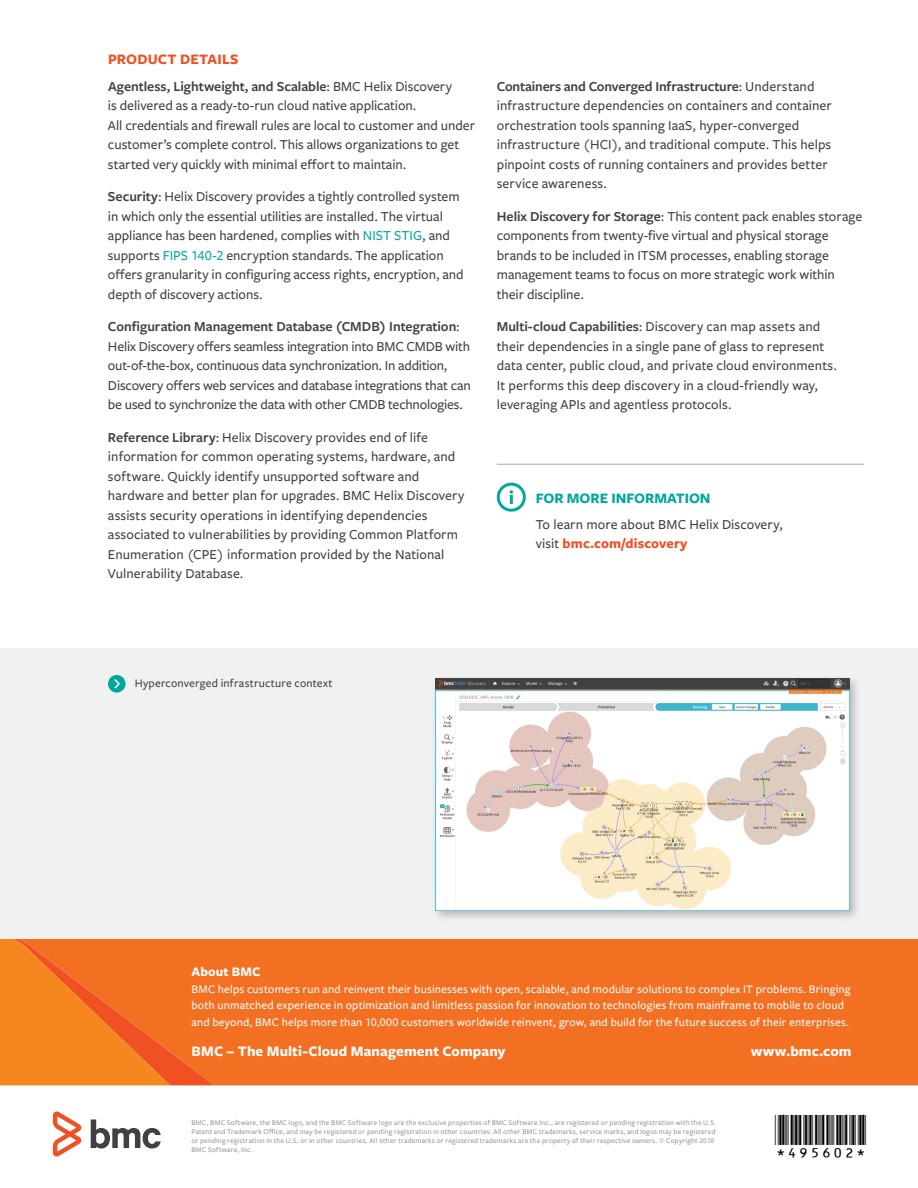
<style>
.page{position:relative;width:918px;height:1188px;background:#fff}
.page>*{position:absolute;margin:0;border:0;box-sizing:border-box;transform-origin:0 0}
.t1{font:30px "BC39 HI Tall HR";color:#000}
.t2{font:700 15px "Freight Sans Pro";letter-spacing:.01em;color:#fff}
.t3{font:700 15px "Freight Sans Pro";letter-spacing:-.005em;color:#00a89e}
.t4{font:700 15px "Freight Sans Pro";letter-spacing:.01em;color:#f05123}
.t5{font:500 14.25px/19.5px "Freight Sans Pro";color:#414042}
.t6{font:700 13.5px "Freight Sans Pro";letter-spacing:.015em;color:#fff}
.t7{font:500 12px/16.5px "Freight Sans Pro";letter-spacing:.015em;color:#fff}
.t8{font:500 12px "Freight Sans Pro";letter-spacing:.015em;color:#414042}
.t9{font:700 12px "Freight Sans Pro";letter-spacing:.015em;color:#fff}
.t10{font:500 7.5px/9px "Freight Sans Pro";letter-spacing:.02em;color:#939598}
.s1{font-weight:600}
.s2{color:#00a89e}
.s3{font-weight:700;color:#f05123}
</style>
<div class="page">
<svg style="left:91px;top:1119px;width:70px;height:30px"></svg>
<svg style="left:53px;top:1111px;width:28px;height:46px"></svg>
<div style="left:214px;top:939px;width:704px;height:146px;background:#f36f21"></div>
<svg style="left:0;top:939px;width:214px;height:146px;background:#f37620"></svg>
<div style="left:0;top:648px;width:918px;height:291px;background:#f1f1f2"></div>
<div style="left:108px;top:675px;width:18px;height:18px;background:#00a89e;border-radius:50%"></div>
<svg style="left:114px;top:679px;width:6px;height:10px"></svg>
<div style="left:497px;top:483px;width:29px;height:29px;border:3px solid #00a89e;border-radius:50%"></div>
<svg style="left:510px;top:490px;width:3px;height:14px"></svg>
<hr style="left:497px;top:464px;width:367px;height:1px;background:#a8aaad">
<div style="left:431px;top:674px;width:431px;height:248px;background:#000;opacity:.25"></div>
<img style="left:436px;top:678px;width:414px;height:232px">
<p class="t4" style="left:108px;top:49px;width:132px">PRODUCT DETAILS</p>
<p class="t5" style="left:108px;top:76px;width:369px"><span class="s1">Agentless, Lightweight, and Scalable</span>: BMC Helix Discovery<br>is delivered as a ready-to-run cloud native application.<br>All credentials and firewall rules are local to customer and under customer’s complete control. This allows organizations to get started very quickly with minimal effort to maintain.</p>
<p class="t5" style="left:108px;top:186px;width:357px"><span class="s1">Security</span>: Helix Discovery provides a tightly controlled system in which only the essential utilities are installed. The virtual appliance has been hardened, complies with <span class="s2">NIST STIG</span>, and supports <span class="s2">FIPS 140-2</span> encryption standards. The application offers granularity in configuring access rights, encryption, and depth of discovery actions.</p>
<p class="t5" style="left:108px;top:316px;width:364px"><span class="s1">Configuration Management Database (CMDB) Integration</span>:<br>Helix Discovery offers seamless integration into BMC CMDB with out-of-the-box, continuous data synchronization. In addition, Discovery offers web services and database integrations that can be used to synchronize the data with other CMDB technologies.</p>
<p class="t5" style="left:108px;top:427px;width:358px"><span class="s1">Reference Library</span>: Helix Discovery provides end of life information for common operating systems, hardware, and software. Quickly identify unsupported software and hardware and better plan for upgrades. BMC Helix Discovery assists security operations in identifying dependencies associated to vulnerabilities by providing Common Platform Enumeration (CPE) information provided by the National Vulnerability Database.</p>
<p class="t5" style="left:497px;top:76px;width:337px"><span class="s1">Containers and Converged Infrastructure</span>: Understand infrastructure dependencies on containers and container orchestration tools spanning IaaS, hyper-converged infrastructure (HCI), and traditional compute. This helps pinpoint costs of running containers and provides better service awareness.</p>
<p class="t5" style="left:497px;top:206px;width:367px"><span class="s1">Helix Discovery for Storage</span>: This content pack enables storage components from twenty-five virtual and physical storage brands to be included in ITSM processes, enabling storage management teams to focus on more strategic work within their discipline.</p>
<p class="t5" style="left:497px;top:316px;width:342px"><span class="s1">Multi-cloud Capabilities</span>: Discovery can map assets and their dependencies in a single pane of glass to represent data center, public cloud, and private cloud environments.<br>It performs this deep discovery in a cloud-friendly way, leveraging APIs and agentless protocols.</p>
<p class="t3" style="left:536px;top:487px;width:176px">FOR MORE INFORMATION</p>
<p class="t5" style="left:536px;top:514px;width:248px">To learn more about BMC Helix Discovery, visit <span class="s3">bmc.com/discovery</span></p>
<p class="t8" style="left:135px;top:675px;width:199px">Hyperconverged infrastructure context</p>
<p class="t6" style="left:191px;top:962px;width:71px">About BMC</p>
<p class="t7" style="left:191px;top:980px;width:661px">BMC helps customers run and reinvent their businesses with open, scalable, and modular solutions to complex IT problems. Bringing both unmatched experience in optimization and limitless passion for innovation to technologies from mainframe to mobile to cloud and beyond, BMC helps more than 10,000 customers worldwide reinvent, grow, and build for the future success of their enterprises.</p>
<p class="t2" style="left:191px;top:1040px;width:315px">BMC – The Multi-Cloud Management Company</p>
<p class="t2" style="left:751px;top:1040px;width:102px">www.bmc.com</p>
<p class="t9" style="left:216px;top:1044px;width:123px">BMC – Bring IT to Life.</p>
<p class="t10" style="left:191px;top:1118px;width:526px">BMC, BMC Software, the BMC logo, and the BMC Software logo are the exclusive properties of BMC Software Inc., are registered or pending registration with the U.S.<br>Patent and Trademark Office, and may be registered or pending registration in other countries. All other BMC trademarks, service marks, and logos may be registered or pending registration in the U.S. or in other countries. All other trademarks or registered trademarks are the property of their respective owners. © Copyright 2018<br>BMC Software, Inc.</p>
<h1 class="t1" style="left:775px;top:1107px;width:93px">*495602*</h1>
</div>
